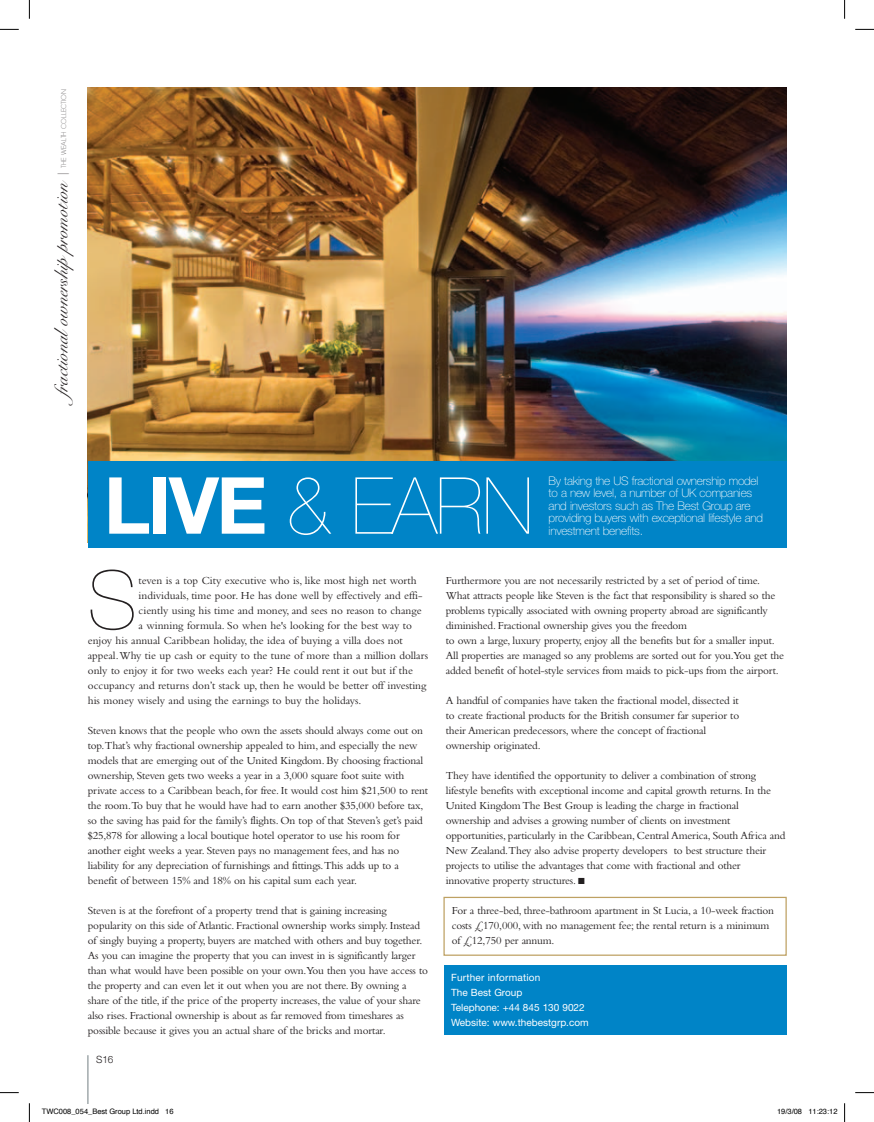
<style>
.page{position:relative;width:874px;height:1122px;background:#fff}
.page>*{position:absolute;margin:0;border:0;box-sizing:border-box;transform-origin:0 0}
.t1{font:200 81.12px "Helvetica Neue LT Std";color:#231f20}
.t2{font:200 78.75px "Helvetica Neue LT Std";color:#fff}
.t3{font:18.75px "Snell Roundhand Script";color:#231f20}
.t4{font:100 11.88px/12.5px "Helvetica Neue LT Std";letter-spacing:-.02em;color:#fff}
.t5{font:11.25px/15px "Bembo Std";letter-spacing:-.015em;color:#231f20}
.t6{font:10px/15px "Helvetica Neue LT Std";color:#fff}
.t7{font:300 10px "Helvetica Neue LT Std";color:#231f20}
.t8{font:7.5px "Helvetica";color:#000}
.s1{font-family:"ITC Avant Garde Std";font-weight:200;font-size:11.25px}
.s2{font-family:"ITC Avant Garde Std";font-weight:200;font-size:6.5px}
.s3{font-weight:700}
</style>
<div class="page">
<hr style="left:88px;top:1055px;width:1px;height:48px;background:#727e82">
<div style="left:444px;top:965px;width:342px;height:69px;background:#0084c7"></div>
<img style="left:88px;top:88px;width:698px;height:374px">
<div style="left:88px;top:462px;width:698px;height:86px;background:#0084c7"></div>
<div style="left:443px;top:897px;width:344px;height:59px;border:1px solid #bea163"></div>
<svg style="left:0;top:29px;width:19px;height:1px"></svg>
<svg style="left:855px;top:29px;width:19px;height:1px"></svg>
<svg style="left:0;top:1092px;width:19px;height:1px"></svg>
<svg style="left:855px;top:1092px;width:19px;height:1px"></svg>
<svg style="left:29px;top:0;width:1px;height:19px"></svg>
<svg style="left:29px;top:1103px;width:1px;height:19px"></svg>
<svg style="left:844px;top:0;width:1px;height:19px"></svg>
<svg style="left:844px;top:1103px;width:1px;height:19px"></svg>
<h3 class="t3" style="left:51px;top:395px;width:307px;rotate:-90deg">fractionalownership promotion <span class="s1">|</span> <span class="s2">the wealth collection</span></h3>
<h2 class="t2" style="left:104px;top:460px;width:431px"><span class="s3">Live</span> &amp; EARN</h2>
<p class="t4" style="left:548px;top:474px;width:216px">By taking the US fractional ownership model to a new level, a number of UK companies and investors such as The Best Group are providing buyers with exceptional lifestyle and investment benefits.</p>
<h1 class="t1" style="left:88px;top:553px;width:51px">S</h1>
<p class="t5" style="left:139px;top:572px;width:280px">teven is a top City executive who is, like most high net worth</p>
<p class="t5" style="left:139px;top:587px;width:285px">individuals, time poor. He has done well by effectively and effi-</p>
<p class="t5" style="left:139px;top:602px;width:284px">ciently using his time and money, and sees no reason to change</p>
<p class="t5" style="left:139px;top:617px;width:275px">a winning formula. So when he's looking for the best way to</p>
<p class="t5" style="left:88px;top:632px;width:316px">enjoy his annual Caribbean holiday, the idea of buying a villa does not</p>
<p class="t5" style="left:88px;top:647px;width:342px">appeal. Why tie up cash or equity to the tune of more than a million dollars</p>
<p class="t5" style="left:88px;top:662px;width:326px">only to enjoy it for two weeks each year? He could rent it out but if the</p>
<p class="t5" style="left:88px;top:677px;width:340px">occupancy and returns don’t stack up, then he would be better off investing</p>
<p class="t5" style="left:88px;top:692px;width:275px">his money wisely and using the earnings to buy the holidays.</p>
<p class="t5" style="left:88px;top:722px;width:342px">Steven knows that the people who own the assets should always come out on top.That’s why fractional ownership appealed to him, and especially the new models that are emerging out of the United Kingdom. By choosing fractional ownership, Steven gets two weeks a year in a 3,000 square foot suite with private access to a Caribbean beach, for free. It would cost him $21,500 to rent the room.To buy that he would have had to earn another $35,000 before tax, so the saving has paid for the family’s flights. On top of that Steven’s get’s paid $25,878 for allowing a local boutique hotel operator to use his room for another eight weeks a year. Steven pays no management fees, and has no liability for any depreciation of furnishings and fittings.This adds up to a benefit of between 15% and 18% on his capital sum each year.</p>
<p class="t5" style="left:88px;top:902px;width:342px">Steven is at the forefront of a property trend that is gaining increasing popularity on this side of Atlantic. Fractional ownership works simply. Instead of singly buying a property, buyers are matched with others and buy together.<br>As you can imagine the property that you can invest in is significantly larger than what would have been possible on your own.You then you have access to the property and can even let it out when you are not there. By owning a share of the title, if the price of the property increases, the value of your share also rises. Fractional ownership is about as far removed from timeshares as possible because it gives you an actual share of the bricks and mortar.</p>
<p class="t7" style="left:96px;top:1053px;width:19px">S16</p>
<p class="t5" style="left:446px;top:572px;width:340px">Furthermore you are not necessarily restricted by a set of period of time.<br>What attracts people like Steven is the fact that responsibility is shared so the problems typically associated with owning property abroad are significantly diminished. Fractional ownership gives you the freedom<br>to own a large, luxury property, enjoy all the benefits but for a smaller input.<br>All properties are managed so any problems are sorted out for you.You get the added benefit of hotel-style services from maids to pick-ups from the airport.</p>
<p class="t5" style="left:446px;top:692px;width:295px">A handful of companies have taken the fractional model, dissected it to create fractional products for the British consumer far superior to their American predecessors, where the concept of fractional ownership originated.</p>
<p class="t5" style="left:446px;top:767px;width:341px">They have identified the opportunity to deliver a combination of strong lifestyle benefits with exceptional income and capital growth returns. In the United Kingdom The Best Group is leading the charge in fractional ownership and advises a growing number of clients on investment opportunities, particularly in the Caribbean, Central America, South Africa and New Zealand.They also advise property developers to best structure their projects to utilise the advantages that come with fractional and other innovative property structures. ■</p>
<p class="t5" style="left:452px;top:902px;width:324px">For a three-bed, three-bathroom apartment in St Lucia, a 10-week fraction costs £170,000, with no management fee; the rental return is a minimum of £12,750 per annum.</p>
<p class="t6" style="left:451px;top:969px;width:139px">Further information<br>The Best Group<br>Telephone: +44 845 130 9022<br>Website: www.thebestgrp.com</p>
<p class="t8" style="left:42px;top:1105px;width:133px">TWC008_054_Best Group Ltd.indd 16</p>
<p class="t8" style="left:777px;top:1105px;width:62px">19/3/08 11:23:12</p>
</div>
